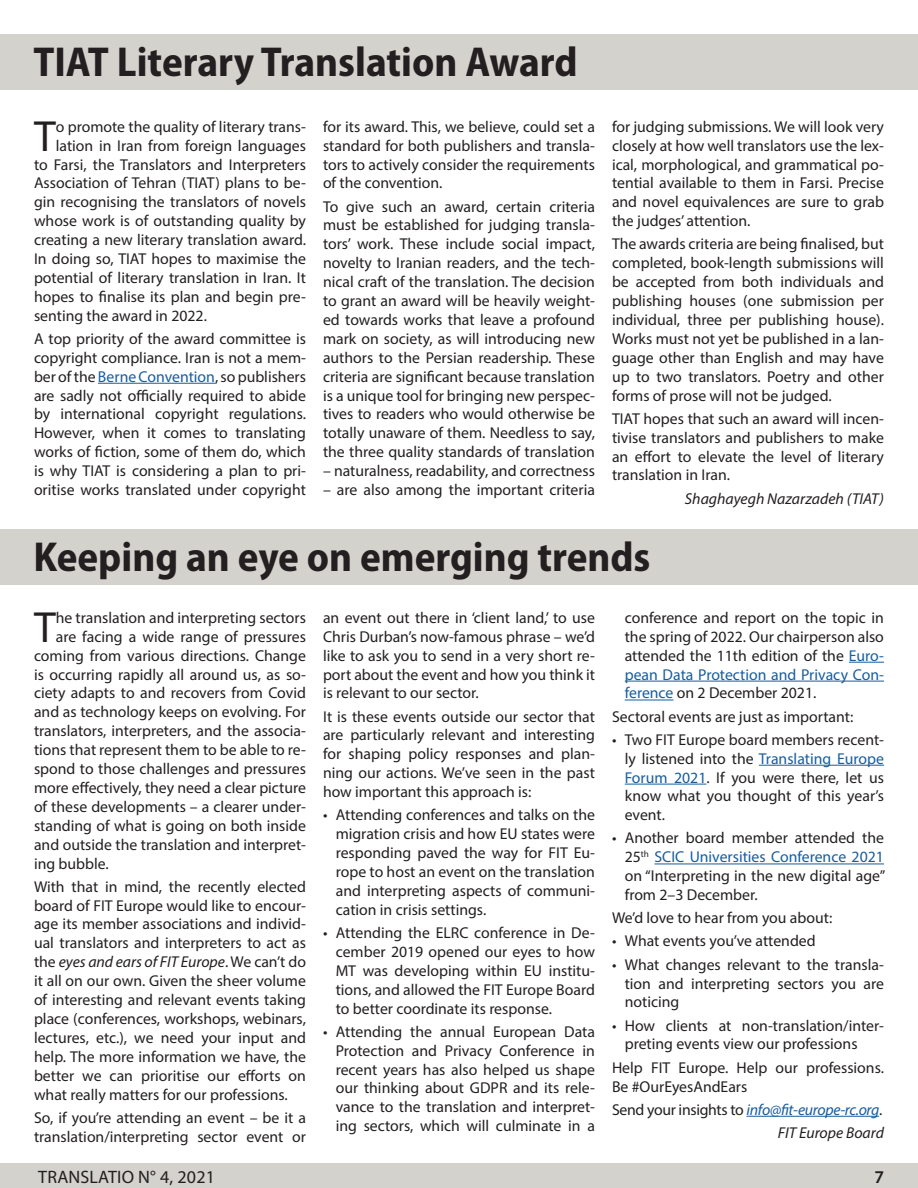
<style>
.page{position:relative;width:918px;height:1188px;background:#fff}
.page>*{position:absolute;margin:0;border:0;box-sizing:border-box;transform-origin:0 0}
.t1{font:43.8px "Myriad Pro";color:#231f20}
.Titel_2{font:700 semi-condensed 42px "Myriad Pro";color:#231f20}
.t2{font:18px "Myriad Pro";letter-spacing:.01em;color:#231f20}
.t3{font:600 18px "Myriad Pro";color:#231f20}
.t4{font:15.75px/18.9px "Myriad Pro";color:#231f20;text-align:justify}
.t5{font:italic 15.75px "Myriad Pro";letter-spacing:-.02em;color:#175d9e}
.t6{font:italic 15.75px "Myriad Pro";color:#231f20}
.s1{color:#175d9e}
.s2{font-style:italic}
.s3{font-style:normal;color:#231f20}
</style>
<div class="page">
<hr style="left:98px;top:383px;width:117px;height:1px;background:#175d9e">
<div style="left:0;top:34px;width:918px;height:55px;background:#d3d2cd"></div>
<hr style="left:849px;top:662px;width:35px;height:1px;background:#175d9e">
<hr style="left:625px;top:681px;width:259px;height:1px;background:#175d9e">
<hr style="left:625px;top:700px;width:49px;height:1px;background:#175d9e">
<hr style="left:759px;top:765px;width:125px;height:1px;background:#175d9e">
<hr style="left:625px;top:784px;width:81px;height:1px;background:#175d9e">
<hr style="left:654px;top:864px;width:230px;height:1px;background:#175d9e">
<hr style="left:747px;top:1116px;width:132px;height:1px;background:#175d9e">
<div style="left:0;top:529px;width:918px;height:56px;background:#d3d2cd"></div>
<div style="left:0;top:1164px;width:918px;height:24px;background:#d3d2cd"></div>
<p class="Titel_2" style="left:33px;top:35px;width:546px">TIAT Literary Translation Award</p>
<p class="t1" style="left:34px;top:109px;width:23px">T</p>
<p class="t4" style="left:56px;top:117px;width:252px">o promote the quality of literary trans-</p>
<p class="t4" style="left:56px;top:136px;width:252px">lation in Iran from foreign languages</p>
<p class="t4" style="left:34px;top:155px;width:273px">to Farsi, the Translators and Interpreters</p>
<p class="t4" style="left:34px;top:173px;width:273px">Association of Tehran (TIAT) plans to be-</p>
<p class="t4" style="left:34px;top:192px;width:273px">gin recognising the translators of novels</p>
<p class="t4" style="left:34px;top:211px;width:273px">whose work is of outstanding quality by</p>
<p class="t4" style="left:34px;top:230px;width:274px">creating a new literary translation award.</p>
<p class="t4" style="left:34px;top:249px;width:273px">In doing so, TIAT hopes to maximise the</p>
<p class="t4" style="left:34px;top:268px;width:274px">potential of literary translation in Iran. It</p>
<p class="t4" style="left:34px;top:287px;width:273px">hopes to finalise its plan and begin pre-</p>
<p class="t4" style="left:34px;top:306px;width:174px">senting the award in 2022.</p>
<p class="t4" style="left:34px;top:329px;width:274px">A top priority of the award committee is copyright compliance. Iran is not a mem&shy;ber of the <span class="s1">Berne Convention</span>, so publishers are sadly not officially required to abide by international copyright regulations.<br>However, when it comes to translating works of fiction, some of them do, which is why TIAT is considering a plan to pri&shy;oritise works translated under copyright</p>
<p class="t4" style="left:323px;top:117px;width:274px">for its award. This, we believe, could set a standard for both publishers and transla&shy;tors to actively consider the requirements of the convention.</p>
<p class="t4" style="left:323px;top:197px;width:274px">To give such an award, certain criteria must be established for judging transla&shy;tors’ work. These include social impact, novelty to Iranian readers, and the tech&shy;nical craft of the translation. The decision to grant an award will be heavily weight&shy;ed towards works that leave a profound mark on society, as will introducing new authors to the Persian readership. These criteria are significant because translation is a unique tool for bringing new perspec&shy;tives to readers who would otherwise be totally unaware of them. Needless to say, the three quality standards of translation</p>
<p class="t4" style="left:323px;top:461px;width:274px">– naturalness, readability, and correctness</p>
<p class="t4" style="left:323px;top:480px;width:273px">– are also among the important criteria</p>
<p class="t4" style="left:612px;top:117px;width:274px">for judging submissions. We will look very closely at how well translators use the lex&shy;ical, morphological, and grammatical po&shy;tential available to them in Farsi. Precise and novel equivalences are sure to grab the judges’ attention.</p>
<p class="t4" style="left:612px;top:234px;width:274px">The awards criteria are being finalised, but completed, book-length submissions will be accepted from both individuals and publishing houses (one submission per individual, three per publishing house).<br>Works must not yet be published in a lan&shy;guage other than English and may have up to two translators. Poetry and other forms of prose will not be judged.</p>
<p class="t4" style="left:612px;top:409px;width:273px">TIAT hopes that such an award will incen&shy;tivise translators and publishers to make an effort to elevate the level of literary translation in Iran.</p>
<p class="t6" style="left:685px;top:489px;width:201px">Shaghayegh Nazarzadeh (TIAT)</p>
<p class="Titel_2" style="left:33px;top:530px;width:619px">Keeping an eye on emerging trends</p>
<p class="t1" style="left:34px;top:600px;width:23px">T</p>
<p class="t4" style="left:56px;top:608px;width:252px">he translation and interpreting sectors</p>
<p class="t4" style="left:56px;top:627px;width:252px">are facing a wide range of pressures</p>
<p class="t4" style="left:34px;top:646px;width:273px">coming from various directions. Change</p>
<p class="t4" style="left:34px;top:665px;width:273px">is occurring rapidly all around us, as so-</p>
<p class="t4" style="left:34px;top:683px;width:273px">ciety adapts to and recovers from Covid</p>
<p class="t4" style="left:34px;top:702px;width:273px">and as technology keeps on evolving. For</p>
<p class="t4" style="left:34px;top:721px;width:273px">translators, interpreters, and the associa-</p>
<p class="t4" style="left:34px;top:740px;width:273px">tions that represent them to be able to re-</p>
<p class="t4" style="left:34px;top:759px;width:273px">spond to those challenges and pressures</p>
<p class="t4" style="left:34px;top:778px;width:274px">more effectively, they need a clear picture</p>
<p class="t4" style="left:34px;top:797px;width:273px">of these developments – a clearer under-</p>
<p class="t4" style="left:34px;top:816px;width:273px">standing of what is going on both inside</p>
<p class="t4" style="left:34px;top:835px;width:273px">and outside the translation and interpret-</p>
<p class="t4" style="left:34px;top:854px;width:76px">ing bubble.</p>
<p class="t4" style="left:34px;top:877px;width:274px">With that in mind, the recently elected board of FIT Europe would like to encour&shy;age its member associations and individ&shy;ual translators and interpreters to act as the <span class="s2">eyes and ears of FIT Europe</span>. We can’t do it all on our own. Given the sheer volume of interesting and relevant events taking place (conferences, workshops, webinars, lectures, etc.), we need your input and help. The more information we have, the better we can prioritise our efforts on what really matters for our professions.</p>
<p class="t4" style="left:34px;top:1108px;width:274px">So, if you’re attending an event – be it a translation/interpreting sector event or</p>
<p class="t4" style="left:323px;top:608px;width:274px">an event out there in ‘client land,’ to use Chris Durban’s now-famous phrase – we’d like to ask you to send in a very short re&shy;port about the event and how you think it is relevant to our sector.</p>
<p class="t4" style="left:323px;top:707px;width:274px">It is these events outside our sector that are particularly relevant and interesting for shaping policy responses and plan&shy;ning our actions. We’ve seen in the past how important this approach is:</p>
<p class="t4" style="left:336px;top:805px;width:261px;text-indent:-13px">• Attending conferences and talks on the migration crisis and how EU states were responding paved the way for FIT Eu&shy;rope to host an event on the translation and interpreting aspects of communi&shy;cation in crisis settings.</p>
<p class="t4" style="left:336px;top:923px;width:261px;text-indent:-13px">• Attending the ELRC conference in De&shy;cember 2019 opened our eyes to how MT was developing within EU institu&shy;tions, and allowed the FIT Europe Board to better coordinate its response.</p>
<p class="t4" style="left:336px;top:1022px;width:261px;text-indent:-13px">• Attending the annual European Data Protection and Privacy Conference in recent years has also helped us shape our thinking about GDPR and its rele&shy;vance to the translation and interpret&shy;ing sectors, which will culminate in a</p>
<p class="t4" style="left:625px;top:608px;width:261px">conference and report on the topic in the spring of 2022. Our chairperson also attended the 11th edition of the <span class="s1">Euro&shy;pean Data Protection and Privacy Con&shy;ference</span> on 2 December 2021.</p>
<p class="t4" style="left:612px;top:707px;width:243px">Sectoral events are just as important:</p>
<p class="t4" style="left:625px;top:730px;width:261px;text-indent:-13px">• Two FIT Europe board members recent&shy;ly listened into the <span class="s1">Translating Europe Forum 2021</span>. If you were there, let us know what you thought of this year’s event.</p>
<p class="t4" style="left:625px;top:828px;width:262px;text-indent:-13px">• Another board member attended the 25<sup>th</sup> <span class="s1">SCIC Universities Conference 2021 </span>on “Interpreting in the new digital age” from 2–3 December.</p>
<p class="t4" style="left:612px;top:908px;width:222px">We’d love to hear from you about:</p>
<p class="t4" style="left:612px;top:932px;width:205px">• What events you’ve attended</p>
<p class="t4" style="left:625px;top:955px;width:261px;text-indent:-13px">• What changes relevant to the transla&shy;tion and interpreting sectors you are noticing</p>
<p class="t4" style="left:625px;top:1016px;width:261px;text-indent:-13px">• How clients at non-translation/inter&shy;preting events view our professions</p>
<p class="t4" style="left:612px;top:1058px;width:274px">Help FIT Europe. Help our professions.<br>Be #OurEyesAndEars</p>
<p class="t5" style="left:612px;top:1100px;width:272px"><span class="s3">Send your insights to</span> info@fit-europe-rc.org<span class="s3">.</span></p>
<p class="t6" style="left:778px;top:1123px;width:108px">FIT Europe Board</p>
<p class="t2" style="left:38px;top:1165px;width:178px">TRANSLATIO N° 4, 2021</p>
<p class="t3" style="left:874px;top:1165px;width:11px">7</p>
</div>
